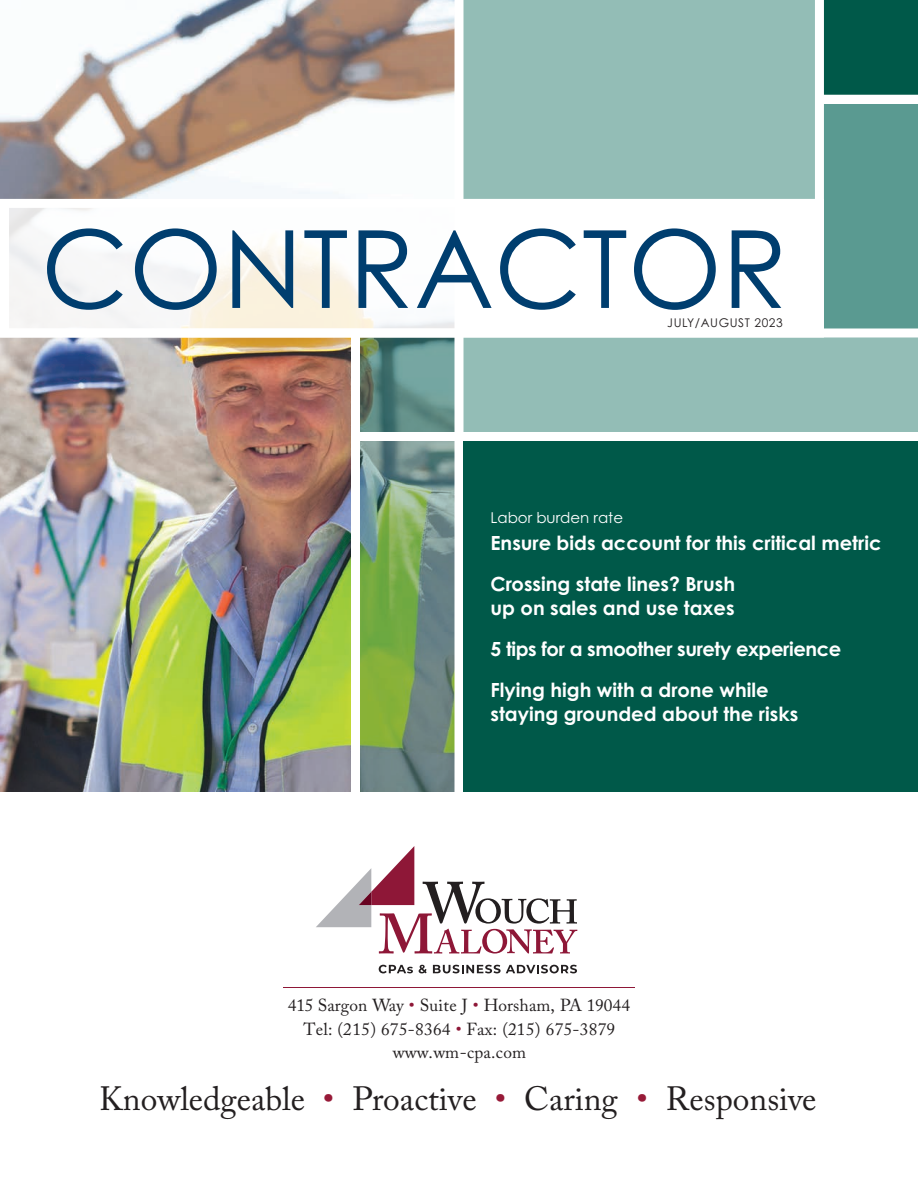
<style>
.page{position:relative;width:918px;height:1188px;background:#fff}
.page>*{position:absolute;margin:0;border:0;box-sizing:border-box;transform-origin:0 0}
.t1{font:108px "Century Gothic Pro";color:#003e6f}
.t2{font:33.45px "Adobe Caslon Pro";color:#231f20}
.t3{font:700 19.5px/41.4px "Century Gothic Pro";color:#fff}
.t4{font:17.4px "Adobe Caslon Pro";color:#231f20}
.t5{font:17.4px "Adobe Caslon Pro";letter-spacing:.02em;color:#231f20}
.t6{font:15px "Century Gothic Pro";color:#fff}
.t7{font:12px "Century Gothic Pro";letter-spacing:.05em;color:#231f20}
.s1{color:#8e1737}
.s2{color:#971a38}
</style>
<div class="page">
<img style="left:0;top:0;width:454px;height:792px">
<div style="left:464px;top:338px;width:454px;height:94px;background:#93bdb6"></div>
<div style="left:824px;top:104px;width:94px;height:224px;background:#5a9a91"></div>
<div style="left:464px;top:0;width:351px;height:199px;background:#93bdb6"></div>
<svg style="left:360px;top:441px;width:94px;height:351px;background:#75976d"></svg>
<div style="left:824px;top:0;width:94px;height:94px;background:#005949"></div>
<svg style="left:360px;top:338px;width:94px;height:94px;background:#5e8982"></svg>
<div style="left:351px;top:333px;width:9px;height:459px;background:#fff"></div>
<div style="left:356px;top:432px;width:562px;height:9px;background:#fff"></div>
<div style="left:0;top:203px;width:819px;height:130px;background:#fff"></div>
<div style="left:464px;top:441px;width:454px;height:351px;background:#005949"></div>
<hr style="left:283px;top:987px;width:352px;height:1px;background:#8e1737">
<svg style="left:379px;top:965px;width:34px;height:8px"></svg>
<svg style="left:419px;top:965px;width:8px;height:8px"></svg>
<svg style="left:433px;top:965px;width:144px;height:8px"></svg>
<svg style="left:316px;top:846px;width:261px;height:108px"></svg>
<h1 class="t1" style="left:41px;top:203px;width:748px">CONTRACTOR</h1>
<p class="t7" style="left:667px;top:316px;width:117px">JULY/AUGUST 2023</p>
<p class="t6" style="left:490px;top:509px;width:134px">Labor burden rate</p>
<p class="t3" style="left:490px;top:522px;width:393px">Ensure bids account for this critical metric<br>Crossing state lines? Brush</p>
<p class="t3" style="left:490px;top:586px;width:352px">up on sales and use taxes<br>5 tips for a smoother surety experience<br>Flying high with a drone while</p>
<p class="t3" style="left:490px;top:693px;width:309px">staying grounded about the risks</p>
<p class="t4" style="left:288px;top:995px;width:344px">415 Sargon Way <span class="s1">•</span> Suite J <span class="s1">•</span> Horsham, PA 19044</p>
<p class="t4" style="left:393px;top:1041px;width:135px">www.wm-cpa.com</p>
<p class="t5" style="left:304px;top:1019px;width:313px">Tel: (215) 675-8364 <span class="s1">•</span> Fax: (215) 675-3879</p>
<h2 class="t2" style="left:99px;top:1079px;width:719px">Knowledgeable <span class="s2">•</span> Proactive <span class="s2">•</span> Caring <span class="s2">•</span> Responsive</h2>
</div>
